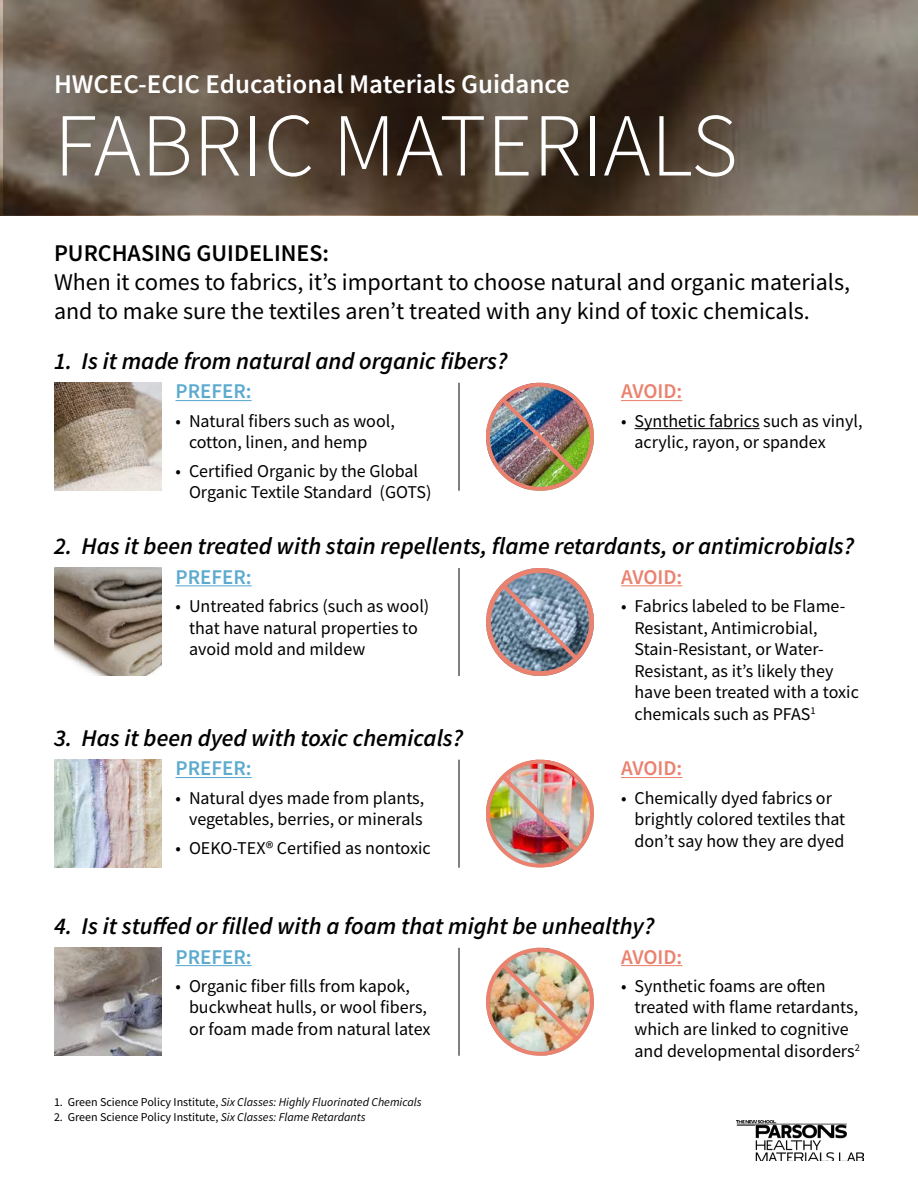
<style>
.page{position:relative;width:918px;height:1188px;background:#fff}
.page>*{position:absolute;margin:0;border:0;box-sizing:border-box;transform-origin:0 0}
.t1{font:300 90px "Source Sans Pro";color:#fff}
.t2{font:600 27px "Source Sans Pro";color:#fff}
.t3{font:italic 600 24px "Source Sans Pro";color:#000}
.t4{font:24px/28.8px "Source Sans Pro";color:#000}
.t5{font:600 24px "Source Sans Pro";color:#000}
.t6{font:600 21px "Source Sans Pro";color:#5daacf}
.t7{font:600 21px "Source Sans Pro";letter-spacing:-.005em;color:#ea826f}
.t8{font:18px/21.6px "Source Sans Pro";color:#000}
.t9{font:italic 12px "Source Sans Pro";color:#000}
.t10{font:12px "Source Sans Pro";color:#000}
.s1{font-style:normal}
.s2{font-style:italic}
</style>
<div class="page">
<img style="left:737px;top:1120px;width:127px;height:41px">
<svg style="left:3px;top:0;width:915px;height:214px;background:#5d5043"></svg>
<hr style="left:621px;top:400px;width:61px;height:1px;background:#ea826f">
<hr style="left:634px;top:428px;width:126px;height:1px;background:#000">
<img style="left:54px;top:383px;width:108px;height:108px">
<hr style="left:176px;top:400px;width:76px;height:1px;background:#5daacf">
<hr style="left:459px;top:383px;width:1px;height:108px;background:#000">
<img style="left:486px;top:383px;width:108px;height:108px;border-radius:53px">
<div style="left:486px;top:383px;width:108px;height:108px;border:4px solid #ea826f;border-radius:50%"></div>
<img style="left:498px;top:395px;width:84px;height:83px">
<hr style="left:621px;top:585px;width:61px;height:1px;background:#ea826f">
<img style="left:54px;top:568px;width:108px;height:108px">
<hr style="left:176px;top:585px;width:76px;height:1px;background:#5daacf">
<hr style="left:459px;top:568px;width:1px;height:108px;background:#000">
<img style="left:486px;top:568px;width:108px;height:108px;border-radius:54px">
<div style="left:486px;top:568px;width:108px;height:108px;border:5px solid #ea826f;border-radius:50%"></div>
<svg style="left:498px;top:580px;width:84px;height:84px;background:#8590a0"></svg>
<hr style="left:621px;top:777px;width:61px;height:1px;background:#ea826f">
<img style="left:54px;top:760px;width:108px;height:108px">
<hr style="left:176px;top:777px;width:76px;height:1px;background:#5daacf">
<hr style="left:459px;top:760px;width:1px;height:108px;background:#000">
<img style="left:486px;top:760px;width:108px;height:106px">
<div style="left:486px;top:760px;width:108px;height:108px;border:4px solid #ea826f;border-radius:50%"></div>
<img style="left:498px;top:772px;width:84px;height:83px">
<hr style="left:621px;top:965px;width:61px;height:1px;background:#ea826f">
<img style="left:54px;top:948px;width:108px;height:108px">
<hr style="left:176px;top:965px;width:76px;height:1px;background:#5daacf">
<hr style="left:459px;top:948px;width:1px;height:108px;background:#000">
<img style="left:486px;top:948px;width:108px;height:108px;border-radius:54px">
<div style="left:486px;top:948px;width:108px;height:108px;border:4px solid #ea826f;border-radius:50%"></div>
<img style="left:498px;top:960px;width:84px;height:83px">
<h2 class="t2" style="left:54px;top:66px;width:518px">HWCEC-ECIC Educational Materials Guidance</h2>
<h1 class="t1" style="left:54px;top:90px;width:685px">FABRIC MATERIALS</h1>
<h3 class="t5" style="left:54px;top:237px;width:277px">PURCHASING GUIDELINES:</h3>
<h3 class="t4" style="left:54px;top:267px;width:798px">When it comes to fabrics, it’s important to choose natural and organic materials, and to make sure the textiles aren’t treated with any kind of toxic chemicals.</h3>
<h3 class="t3" style="left:54px;top:346px;width:455px">1. Is it made from natural and organic fibers?</h3>
<p class="t6" style="left:176px;top:378px;width:78px">PREFER:</p>
<p class="t8" style="left:189px;top:410px;width:207px;text-indent:-14px">• Natural fibers such as wool, cotton, linen, and hemp</p>
<p class="t8" style="left:189px;top:460px;width:244px;text-indent:-14px">• Certified Organic by the Global<br>Organic Textile Standard (GOTS)</p>
<p class="t7" style="left:621px;top:378px;width:63px">AVOID:</p>
<p class="t8" style="left:634px;top:410px;width:230px;text-indent:-14px">• Synthetic fabrics such as vinyl, acrylic, rayon, or spandex</p>
<h3 class="t3" style="left:54px;top:531px;width:802px">2. Has it been treated with stain repellents, flame retardants, or antimicrobials?</h3>
<p class="t6" style="left:176px;top:563px;width:78px">PREFER:</p>
<p class="t8" style="left:189px;top:595px;width:242px;text-indent:-14px">• Untreated fabrics (such as wool) that have natural properties to avoid mold and mildew</p>
<p class="t7" style="left:621px;top:563px;width:63px">AVOID:</p>
<p class="t8" style="left:634px;top:595px;width:226px;text-indent:-14px">• Fabrics labeled to be Flame-<br>Resistant, Antimicrobial,<br>Stain-Resistant, or Water-<br>Resistant, as it’s likely they have been treated with a toxic chemicals such as PFAS<sup>1</sup></p>
<h3 class="t3" style="left:54px;top:722px;width:411px">3. Has it been dyed with toxic chemicals?</h3>
<p class="t6" style="left:176px;top:755px;width:78px">PREFER:</p>
<p class="t8" style="left:176px;top:787px;width:250px;text-align:right">• Natural dyes made from plants, vegetables, berries, or minerals</p>
<p class="t8" style="left:176px;top:837px;width:257px">• OEKO-TEX® Certified as nontoxic</p>
<p class="t7" style="left:621px;top:755px;width:63px">AVOID:</p>
<p class="t8" style="left:634px;top:787px;width:212px;text-indent:-14px">• Chemically dyed fabrics or brightly colored textiles that don’t say how they are dyed</p>
<h3 class="t3" style="left:54px;top:911px;width:602px">4. Is it stuffed or filled with a foam that might be unhealthy?</h3>
<p class="t6" style="left:176px;top:943px;width:78px">PREFER:</p>
<p class="t8" style="left:189px;top:975px;width:243px;text-indent:-14px">• Organic fiber fills from kapok, buckwheat hulls, or wool fibers, or foam made from natural latex</p>
<p class="t7" style="left:621px;top:943px;width:63px">AVOID:</p>
<p class="t8" style="left:634px;top:975px;width:227px;text-indent:-14px">• Synthetic foams are often treated with flame retardants, which are linked to cognitive and developmental disorders<sup>2</sup></p>
<p class="t9" style="left:54px;top:1094px;width:369px"><span class="s1">1. Green Science Policy Institute,</span> Six Classes: Highly Fluorinated Chemicals</p>
<p class="t10" style="left:54px;top:1109px;width:313px">2. Green Science Policy Institute, <span class="s2">Six Classes: Flame Retardants</span></p>
</div>
